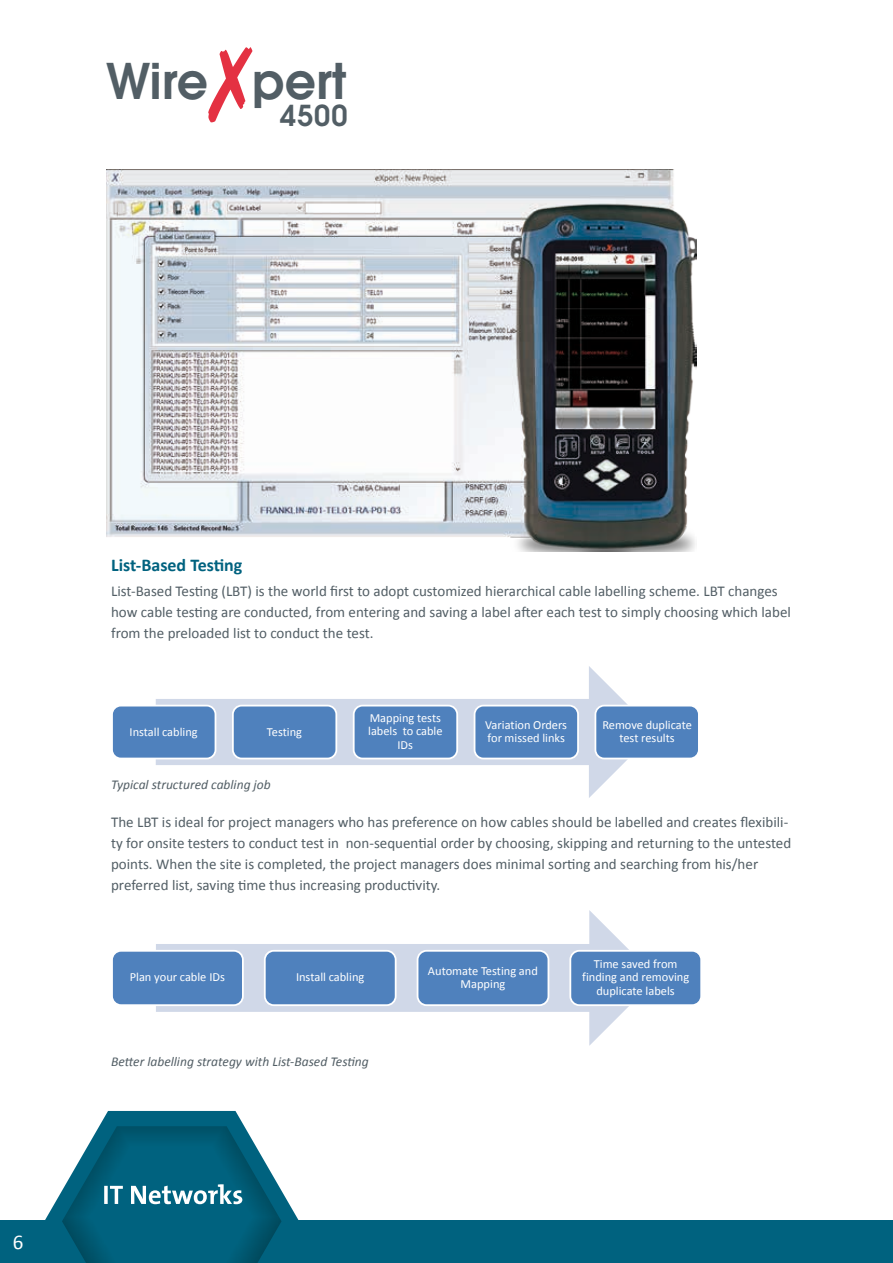
<style>
.page{position:relative;width:893px;height:1263px;background:#fff}
.page>*{position:absolute;margin:0;border:0;box-sizing:border-box;transform-origin:0 0}
.t1{font:600 48.9px "Avant Garde";color:#525e65}
.t2{font:600 28.8px "Avant Garde";color:#525e65}
.t3{font:21px "Calibri";color:#fff}
.t4{font:700 18px "Calibri";color:#00627f}
.t5{font:15px/21px "Calibri";color:#525e65}
.t6{font:italic 13.5px "Calibri";color:#525e65}
.t7{font:12.45px/13.5px "Calibri";letter-spacing:-.005em;color:#fff;text-align:center}
.s1{color:#e43142}
</style>
<div class="page">
<div style="left:0;top:1220px;width:893px;height:43px;background:#00627f"></div>
<svg style="left:45px;top:1111px;width:254px;height:152px"></svg>
<div style="left:140px;top:1213px;width:72px;height:50px;background:#00627f"></div>
<img style="left:106px;top:169px;width:590px;height:383px">
<svg style="left:156px;top:910px;width:473px;height:136px"></svg>
<div style="left:111px;top:950px;width:133px;height:56px;background:#4f81bd;border:2px solid #fff;border-radius:9px"></div>
<div style="left:264px;top:950px;width:133px;height:56px;background:#4f81bd;border:2px solid #fff;border-radius:9px"></div>
<div style="left:417px;top:950px;width:132px;height:56px;background:#4f81bd;border:2px solid #fff;border-radius:9px"></div>
<div style="left:569px;top:950px;width:133px;height:56px;background:#4f81bd;border:2px solid #fff;border-radius:9px"></div>
<svg style="left:156px;top:666px;width:472px;height:132px"></svg>
<div style="left:111px;top:705px;width:105px;height:54px;background:#4f81bd;border:2px solid #fff;border-radius:9px"></div>
<div style="left:232px;top:705px;width:105px;height:54px;background:#4f81bd;border:2px solid #fff;border-radius:9px"></div>
<div style="left:353px;top:705px;width:105px;height:54px;background:#4f81bd;border:2px solid #fff;border-radius:9px"></div>
<div style="left:474px;top:705px;width:105px;height:54px;background:#4f81bd;border:2px solid #fff;border-radius:9px"></div>
<div style="left:595px;top:706px;width:104px;height:52px;background:#4f81bd;border-radius:9px"></div>
<div style="left:594px;top:705px;width:106px;height:54px;border:2px solid #fff;border-radius:9px"></div>
<h1 class="t1" style="left:106px;top:49px;width:241px">Wire<span class="s1">✗</span>pert</h1>
<h2 class="t2" style="left:280px;top:97px;width:69px">4500</h2>
<h3 class="t3" style="left:13px;top:1229px;width:12px">6</h3>
<p class="t4" style="left:111px;top:553px;width:133px">List-Based Testing</p>
<p class="t5" style="left:111px;top:580px;width:681px">List-Based Testing (LBT) is the world first to adopt customized hierarchical cable labelling scheme. LBT changes how cable testing are conducted, from entering and saving a label after each test to simply choosing which label from the preloaded list to conduct the test.</p>
<p class="t7" style="left:130px;top:724px;width:70px">Install cabling</p>
<p class="t7" style="left:267px;top:724px;width:37px">Testing</p>
<p class="t6" style="left:111px;top:776px;width:161px">Typical structured cabling job</p>
<p class="t7" style="left:368px;top:710px;width:76px">Mapping tests labels to cable<br>IDs</p>
<p class="t7" style="left:485px;top:717px;width:83px;text-align:left">Variation Orders for missed links</p>
<p class="t7" style="left:602px;top:717px;width:91px">Remove duplicate test results</p>
<p class="t5" style="left:111px;top:811px;width:682px">The LBT is ideal for project managers who has preference on how cables should be labelled and creates flexibili&shy;ty for onsite testers to conduct test in non-sequential order by choosing, skipping and returning to the untested points. When the site is completed, the project managers does minimal sorting and searching from his/her preferred list, saving time thus increasing productivity.</p>
<p class="t7" style="left:130px;top:970px;width:97px">Plan your cable IDs</p>
<p class="t7" style="left:296px;top:970px;width:70px">Install cabling</p>
<p class="t7" style="left:428px;top:963px;width:111px">Automate Testing and<br>Mapping</p>
<p class="t7" style="left:582px;top:956px;width:108px">Time saved from finding and removing duplicate labels</p>
<p class="t6" style="left:111px;top:1053px;width:259px">Better labelling strategy with List-Based Testing</p>
</div>
